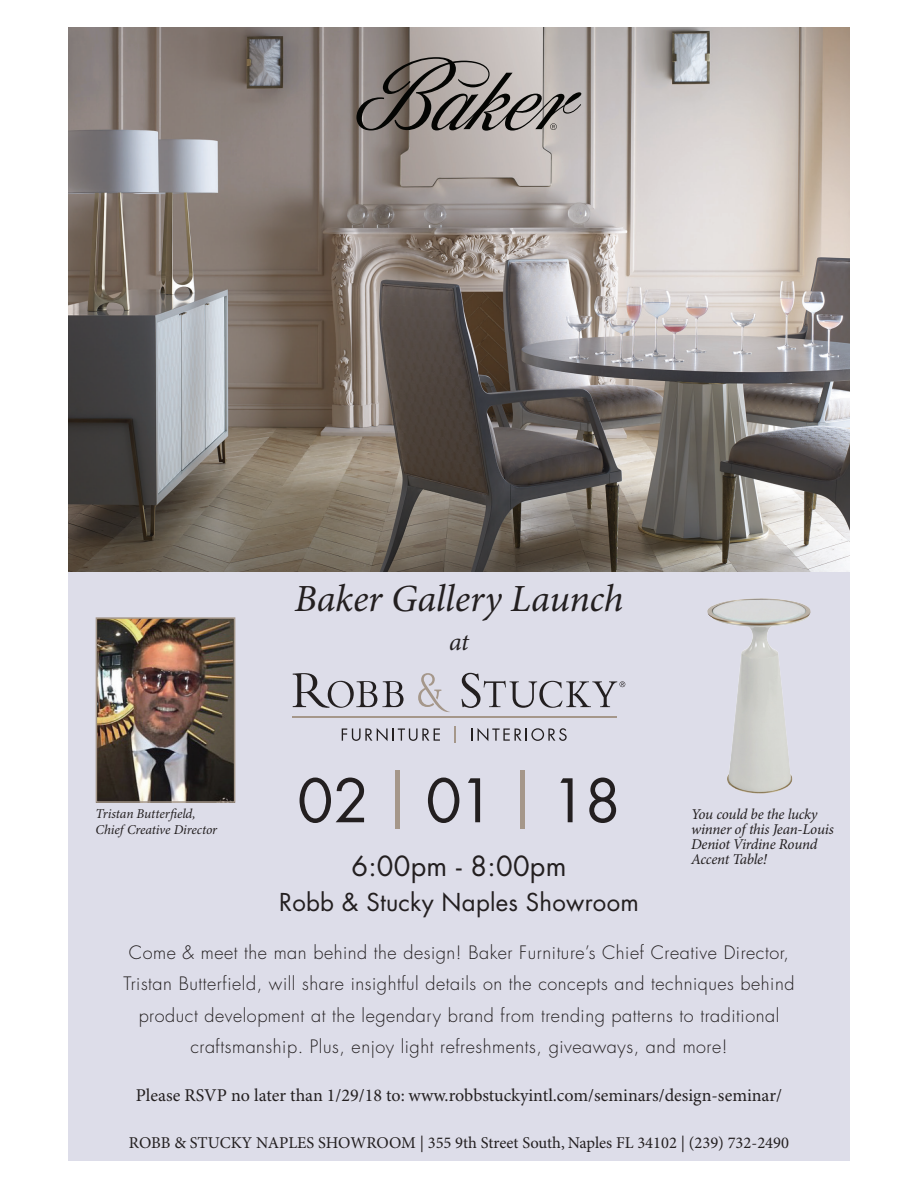
<style>
.page{position:relative;width:918px;height:1188px;background:#fff}
.page>*{position:absolute;margin:0;border:0;box-sizing:border-box;transform-origin:0 0}
.t1{font:58.35px "Futura";color:#231f20}
.t2{font:italic 38.4px "Minion Pro";letter-spacing:-.005em;color:#231f20}
.t3{font:27px "Futura";letter-spacing:.01em;color:#231f20}
.t4{font:italic 25.5px "Minion Pro";color:#231f20}
.t5{font:24px "Futura";letter-spacing:.01em;color:#231f20}
.t6{font:300 18px/31.5px "Futura";letter-spacing:.03em;color:#231f20;text-align:center}
.t7{font:18px "Minion Pro";color:#231f20}
.t8{font:16.5px "Minion Pro";color:#231f20}
.t9{font:italic 15px/15px "Minion Pro";letter-spacing:-.02em;color:#231f20}
.t10{font:italic 13.5px/16.5px "Minion Pro";letter-spacing:-.01em;color:#231f20}
.s1{color:#a5978a}
</style>
<div class="page">
<div style="left:68px;top:551px;width:782px;height:609px;background:#dddde9"></div>
<img style="left:68px;top:27px;width:782px;height:545px">
<svg style="left:342px;top:728px;width:98px;height:13px"></svg>
<svg style="left:471px;top:728px;width:96px;height:13px"></svg>
<svg style="left:293px;top:673px;width:111px;height:35px"></svg>
<svg style="left:455px;top:726px;width:1px;height:16px"></svg>
<svg style="left:418px;top:673px;width:32px;height:39px"></svg>
<hr style="left:293px;top:716px;width:324px;height:2px;background:#a5978a">
<svg style="left:462px;top:673px;width:163px;height:35px"></svg>
<img style="left:99px;top:620px;width:133px;height:180px">
<div style="left:96px;top:617px;width:139px;height:186px;border:2px solid #a5978a"></div>
<svg style="left:356px;top:57px;width:225px;height:74px;background:#8d8783"></svg>
<img style="left:707px;top:598px;width:99px;height:195px">
<h2 class="t2" style="left:295px;top:576px;width:330px">Baker Gallery Launch</h2>
<h3 class="t4" style="left:449px;top:627px;width:21px">at</h3>
<h1 class="t1" style="left:297px;top:764px;width:325px">02<span class="s1">|</span>01<span class="s1">|</span>18</h1>
<p class="t10" style="left:96px;top:806px;width:123px">Tristan Butterfield,<br>Chief Creative Director</p>
<p class="t9" style="left:691px;top:807px;width:144px">You could be the lucky winner of this Jean-Louis<br>Deniot Virdine Round<br>Accent Table!</p>
<h3 class="t3" style="left:351px;top:849px;width:217px">6:00pm - 8:00pm</h3>
<h3 class="t5" style="left:279px;top:887px;width:361px">Robb &amp; Stucky Naples Showroom</h3>
<p class="t6" style="left:124px;top:937px;width:673px">Come &amp; meet the man behind the design! Baker Furniture’s Chief Creative Director, Tristan Butterfield, will share insightful details on the concepts and techniques behind product development at the legendary brand from trending patterns to traditional craftsmanship. Plus, enjoy light refreshments, giveaways, and more!</p>
<p class="t7" style="left:136px;top:1084px;width:648px">Please RSVP no later than 1/29/18 to: www.robbstuckyintl.com/seminars/design-seminar/</p>
<p class="t8" style="left:129px;top:1133px;width:662px">ROBB &amp; STUCKY NAPLES SHOWROOM | 355 9th Street South, Naples FL 34102 | (239) 732-2490</p>
</div>
